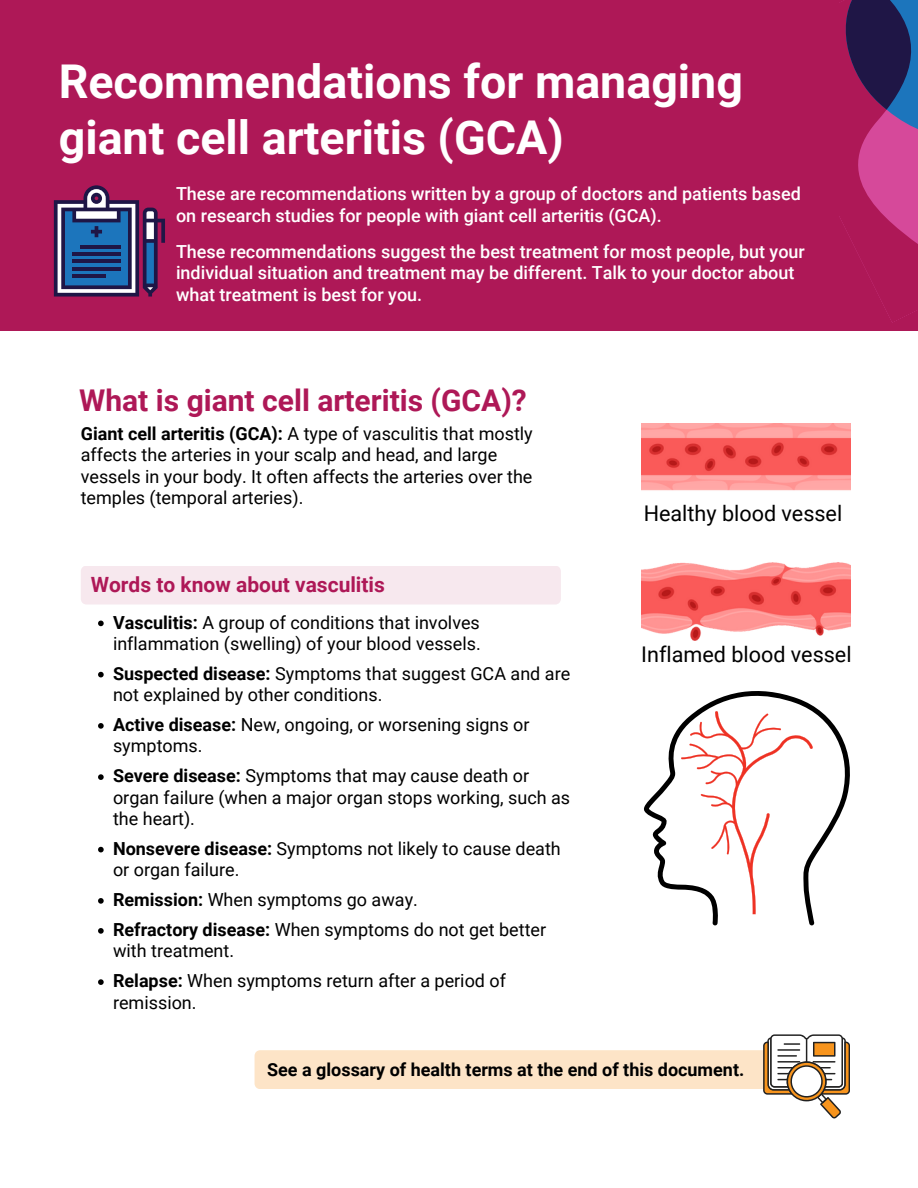
<style>
.page{position:relative;width:918px;height:1188px;background:#ae1857}
.page>*{position:absolute;margin:0;border:0;box-sizing:border-box;transform-origin:0 0}
.t1{font:700 46.65px/55.9px "Roboto";color:#fff}
.t2{font:700 30px "Roboto";color:#ae1857}
.t3{font:21.6px "Roboto";color:#000}
.t4{font:700 21px "Roboto";color:#ae1857}
.t5{font:18px/21.3px "Roboto";color:#000}
.t6{font:500 18px/21.3px "Roboto";color:#fff}
.t7{font:700 18px "Roboto";color:#000}
.s1{font-weight:700}
</style>
<div class="page">
<svg style="left:839px;top:0;width:79px;height:284px"></svg>
<svg style="left:54px;top:185px;width:111px;height:112px"></svg>
<div style="left:0;top:331px;width:918px;height:857px;background:#fff"></div>
<img style="left:641px;top:423px;width:210px;height:68px">
<img style="left:641px;top:562px;width:210px;height:79px">
<svg style="left:255px;top:1034px;width:595px;height:84px"></svg>
<svg style="left:644px;top:691px;width:206px;height:234px"></svg>
<svg style="left:681px;top:711px;width:132px;height:203px"></svg>
<div style="left:81px;top:566px;width:480px;height:39px;background:#f7e8ee"></div>
<svg style="left:98px;top:621px;width:6px;height:5px"></svg>
<svg style="left:98px;top:672px;width:6px;height:5px"></svg>
<svg style="left:98px;top:723px;width:6px;height:6px"></svg>
<svg style="left:98px;top:774px;width:6px;height:6px"></svg>
<svg style="left:98px;top:847px;width:6px;height:5px"></svg>
<svg style="left:98px;top:898px;width:6px;height:6px"></svg>
<svg style="left:98px;top:928px;width:6px;height:6px"></svg>
<svg style="left:98px;top:979px;width:6px;height:6px"></svg>
<p class="t1" style="left:59px;top:54px;width:686px">Recommendations for managing giant cell arteritis (GCA)</p>
<h5 class="t6" style="left:176px;top:184px;width:626px">These are recommendations written by a group of doctors and patients based on research studies for people with giant cell arteritis (GCA).</h5>
<h2 class="t6" style="left:176px;top:241px;width:630px">These recommendations suggest the best treatment for most people, but your individual situation and treatment may be different. Talk to your doctor about what treatment is best for you.</h2>
<p class="t2" style="left:79px;top:383px;width:449px">What is giant cell arteritis (GCA)?</p>
<p class="t5" style="left:81px;top:423px;width:454px"><span class="s1">Giant cell arteritis (GCA):</span> A type of vasculitis that mostly affects the arteries in your scalp and head, and large vessels in your body. It often affects the arteries over the temples (temporal arteries).</p>
<p class="t4" style="left:91px;top:572px;width:296px">Words to know about vasculitis</p>
<p class="t5" style="left:113px;top:612px;width:369px"><span class="s1">Vasculitis:</span> A group of conditions that involves inflammation (swelling) of your blood vessels.</p>
<p class="t5" style="left:113px;top:663px;width:459px"><span class="s1">Suspected disease:</span> Symptoms that suggest GCA and are not explained by other conditions.</p>
<p class="t5" style="left:113px;top:714px;width:418px"><span class="s1">Active disease:</span> New, ongoing, or worsening signs or symptoms.</p>
<p class="t5" style="left:113px;top:766px;width:459px"><span class="s1">Severe disease:</span> Symptoms that may cause death or organ failure (when a major organ stops working, such as the heart).</p>
<p class="t5" style="left:113px;top:838px;width:449px"><span class="s1">Nonsevere disease:</span> Symptoms not likely to cause death or organ failure.</p>
<p class="t5" style="left:113px;top:889px;width:306px"><span class="s1">Remission:</span> When symptoms go away.</p>
<p class="t5" style="left:113px;top:919px;width:435px"><span class="s1">Refractory disease:</span> When symptoms do not get better with treatment.</p>
<p class="t5" style="left:113px;top:971px;width:395px"><span class="s1">Relapse:</span> When symptoms return after a period of remission.</p>
<p class="t3" style="left:644px;top:501px;width:200px">Healthy blood vessel</p>
<p class="t3" style="left:641px;top:642px;width:212px">Inflamed blood vessel</p>
<h3 class="t7" style="left:267px;top:1059px;width:479px">See a glossary of health terms at the end of this document.</h3>
</div>
